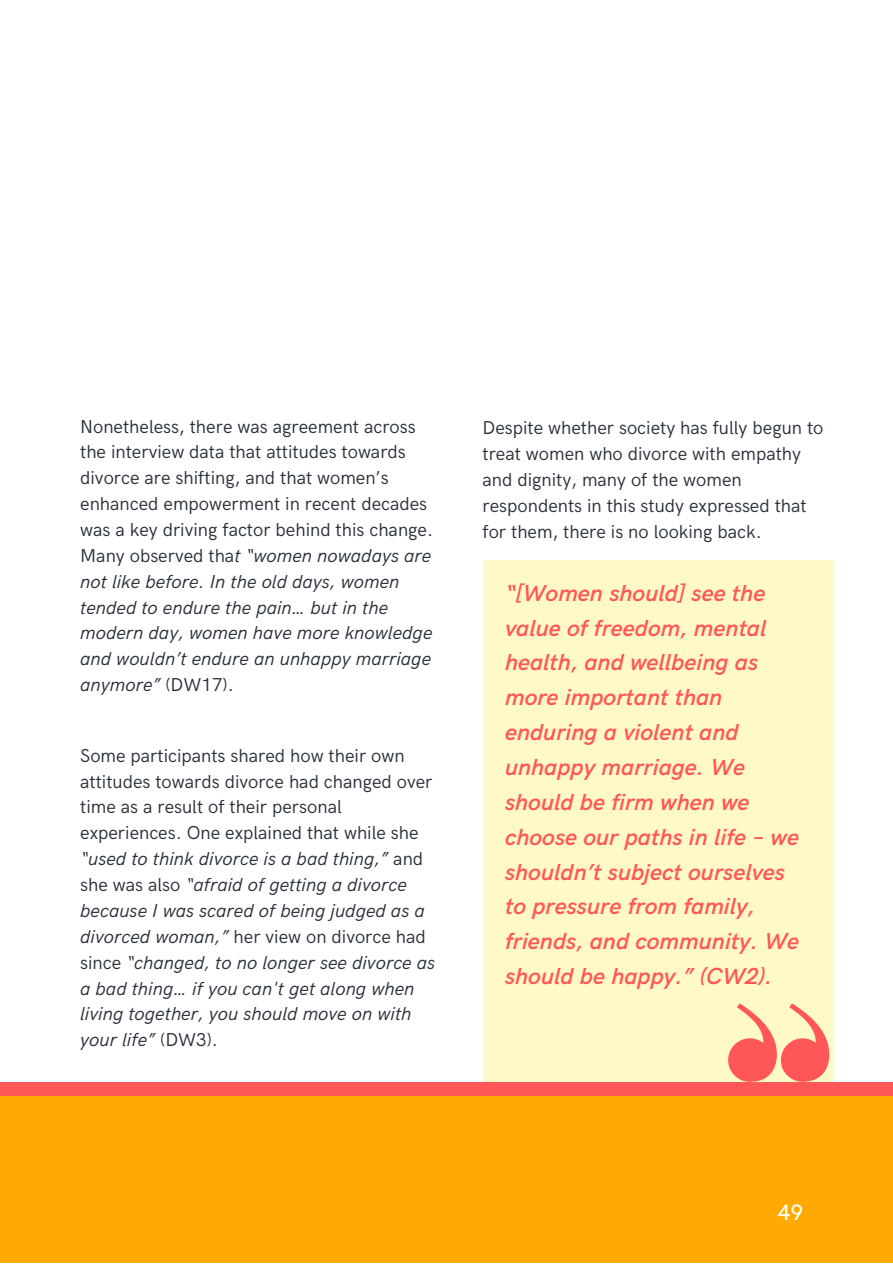
<style>
.page{position:relative;width:893px;height:1264px;background:#fff}
.page>*{position:absolute;margin:0;border:0;box-sizing:border-box;transform-origin:0 0}
.t1{font:italic 600 23.25px/34.8px "HK Grotesk";color:#ff5757}
.t2{font:500 22.5px "HK Grotesk";color:#ffffef}
.t3{font:18.75px/25.8px "HK Grotesk";color:#293039}
.t4{font:italic 18.75px/25.8px "HK Grotesk";color:#293039}
.s1{font-style:italic}
.s2{font-style:normal}
</style>
<div class="page">
<div style="left:0;top:1081px;width:892px;height:152px;background:#ff5757"></div>
<div style="left:0;top:1096px;width:892px;height:166px;background:#ffa902"></div>
<div style="left:482px;top:560px;width:351px;height:521px;background:#fff9c7"></div>
<svg style="left:728px;top:1003px;width:101px;height:78px"></svg>
<p class="t3" style="left:80px;top:414px;width:354px">Nonetheless, there was agreement across the interview data that attitudes towards divorce are shifting, and that women’s enhanced empowerment in recent decades was a key driving factor behind this change.<br>Many observed tha<span class="s1">t “women nowadays are not like before. In the old days, women tended to endure the pain… but in the modern day, women have more knowledge and wouldn’t endure an unhappy marriage anymore”</span> (DW17).</p>
<p class="t4" style="left:80px;top:743px;width:356px"><span class="s2">Some participants shared how their own attitudes towards divorce had changed over time as a result of their personal experiences. One explained that while she </span>“used to think divorce is a bad thing,” <span class="s2">and she was also</span> “afraid of getting a divorce because I was scared of being judged as a divorced woman,” <span class="s2">her view on divorce had since</span> “changed, to no longer see divorce as a bad thing… if you can't get along when living together, you should move on with your life” <span class="s2">(DW3).</span></p>
<p class="t3" style="left:482px;top:416px;width:342px">Despite whether society has fully begun to treat women who divorce with empathy and dignity, many of the women respondents in this study expressed that for them, there is no looking back.</p>
<p class="t1" style="left:505px;top:576px;width:295px">“[Women should] see the value of freedom, mental health, and wellbeing as more important than enduring a violent and unhappy marriage. We should be firm when we choose our paths in life – we shouldn’t subject ourselves to pressure from family, friends, and community. We should be happy.” (CW2).</p>
<p class="t2" style="left:777px;top:1199px;width:27px">49</p>
</div>
